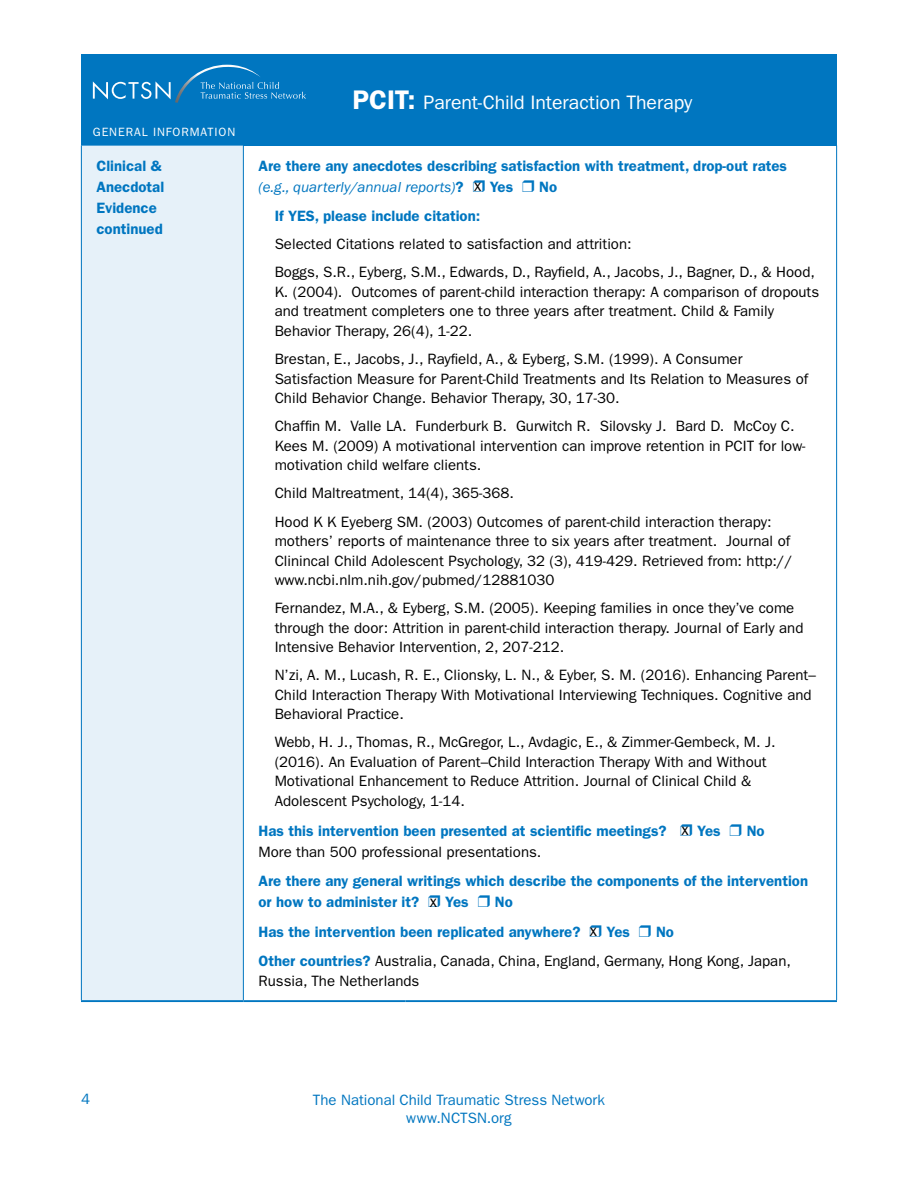
<style>
.page{position:relative;width:918px;height:1188px;background:#fff}
.page>*{position:absolute;margin:0;border:0;box-sizing:border-box;transform-origin:0 0}
.t1{font:19.5px "ITC Franklin Gothic Std";letter-spacing:-.005em;color:#fff}
.t2{font:16.5px "ITC Franklin Gothic Std";color:#000}
.t3{font:15px/19.5px "ITC Franklin Gothic Std";color:#000}
.t4{font:600 15px/21px "ITC Franklin Gothic Std";color:#0076c0}
.t5{font:15px/18px "ITC Franklin Gothic Std";color:#0076c0;text-align:center}
.t6{font:12px "ITC Franklin Gothic Std";letter-spacing:.075em;color:#fff}
.s1{font-weight:600;font-size:27px}
.s2{font-weight:400;font-style:italic}
.s3{font-weight:600;color:#0076c0}
</style>
<div class="page">
<div style="left:81px;top:54px;width:756px;height:92px;background:#0076c0"></div>
<svg style="left:93px;top:64px;width:213px;height:39px"></svg>
<div style="left:81px;top:145px;width:162px;height:856px;background:#e6f1f9"></div>
<hr style="left:81px;top:145px;width:162px;height:1px;background:#0076c0">
<hr style="left:81px;top:146px;width:1px;height:854px;background:#0076c0">
<hr style="left:243px;top:146px;width:1px;height:854px;background:#0076c0">
<hr style="left:836px;top:146px;width:1px;height:854px;background:#0076c0">
<hr style="left:81px;top:1000px;width:162px;height:2px;background:#0076c0">
<hr style="left:243px;top:1000px;width:163px;height:2px;background:#0076c0">
<hr style="left:406px;top:1000px;width:431px;height:2px;background:#0076c0">
<h1 class="t1" style="left:352px;top:91px;width:341px"><span class="s1">PCIT:</span> Parent-Child Interaction Therapy</h1>
<p class="t6" style="left:93px;top:125px;width:144px">GENERAL INFORMATION</p>
<p class="t4" style="left:96px;top:155px;width:69px">Clinical &amp;<br>Anecdotal<br>Evidence continued</p>
<p class="t4" style="left:258px;top:155px;width:530px">Are there any anecdotes describing satisfaction with treatment, drop-out rates <span class="s2">(e.g., quarterly/annual reports)</span>?</p>
<p class="t4" style="left:490px;top:176px;width:25px">Yes</p>
<p class="t4" style="left:539px;top:176px;width:19px">No</p>
<p class="t2" style="left:474px;top:176px;width:9px">x</p>
<p class="t4" style="left:275px;top:206px;width:207px">If YES, please include citation:</p>
<p class="t3" style="left:275px;top:230px;width:542px;line-height:28.2px">Selected Citations related to satisfaction and attrition:<br>Boggs, S.R., Eyberg, S.M., Edwards, D., Rayfield, A., Jacobs, J., Bagner, D., &amp; Hood,</p>
<p class="t3" style="left:275px;top:282px;width:546px">K. (2004). Outcomes of parent-child interaction therapy: A comparison of dropouts and treatment completers one to three years after treatment. Child &amp; Family<br>Behavior Therapy, 26(4), 1-22.</p>
<p class="t3" style="left:275px;top:349px;width:535px">Brestan, E., Jacobs, J., Rayfield, A., &amp; Eyberg, S.M. (1999). A Consumer<br>Satisfaction Measure for Parent-Child Treatments and Its Relation to Measures of<br>Child Behavior Change. Behavior Therapy, 30, 17-30.</p>
<p class="t3" style="left:275px;top:417px;width:532px">Chaffin M. Valle LA. Funderburk B. Gurwitch R. Silovsky J. Bard D. McCoy C.<br>Kees M. (2009) A motivational intervention can improve retention in PCIT for low&shy;motivation child welfare clients.</p>
<p class="t3" style="left:275px;top:479px;width:498px;line-height:28.2px">Child Maltreatment, 14(4), 365-368.<br>Hood K K Eyeberg SM. (2003) Outcomes of parent-child interaction therapy:</p>
<p class="t3" style="left:275px;top:531px;width:519px">mothers’ reports of maintenance three to six years after treatment. Journal of<br>Clinincal Child Adolescent Psychology, 32 (3), 419-429. Retrieved from: http:// www.ncbi.nlm.nih.gov/pubmed/12881030</p>
<p class="t3" style="left:275px;top:598px;width:530px">Fernandez, M.A., &amp; Eyberg, S.M. (2005). Keeping families in once they’ve come through the door: Attrition in parent-child interaction therapy. Journal of Early and<br>Intensive Behavior Intervention, 2, 207-212.</p>
<p class="t3" style="left:275px;top:666px;width:543px">N’zi, A. M., Lucash, R. E., Clionsky, L. N., &amp; Eyber, S. M. (2016). Enhancing Parent–<br>Child Interaction Therapy With Motivational Interviewing Techniques. Cognitive and<br>Behavioral Practice.</p>
<p class="t3" style="left:275px;top:733px;width:502px">Webb, H. J., Thomas, R., McGregor, L., Avdagic, E., &amp; Zimmer-Gembeck, M. J. (2016). An Evaluation of Parent–Child Interaction Therapy With and Without Motivational Enhancement to Reduce Attrition. Journal of Clinical Child &amp; Adolescent Psychology, 1-14.</p>
<p class="t4" style="left:258px;top:820px;width:410px">Has this intervention been presented at scientific meetings?</p>
<p class="t4" style="left:697px;top:820px;width:25px">Yes</p>
<p class="t4" style="left:747px;top:820px;width:19px">No</p>
<p class="t3" style="left:259px;top:842px;width:284px">More than 500 professional presentations.</p>
<p class="t4" style="left:259px;top:871px;width:551px">Are there any general writings which describe the components of the intervention or how to administer it?</p>
<p class="t2" style="left:681px;top:820px;width:9px">x</p>
<p class="t4" style="left:258px;top:887px;width:323px;line-height:29.7px;text-indent:236px">No<br>Has the intervention been replicated anywhere?</p>
<p class="t4" style="left:445px;top:892px;width:25px">Yes</p>
<p class="t2" style="left:430px;top:892px;width:9px">x</p>
<p class="t3" style="left:258px;top:917px;width:534px;line-height:29.7px;text-indent:398px"><span class="s3">No<br>Other countries?</span> Australia, Canada, China, England, Germany, Hong Kong, Japan,</p>
<p class="t3" style="left:258px;top:971px;width:162px">Russia, The Netherlands</p>
<p class="t4" style="left:606px;top:921px;width:25px">Yes</p>
<p class="t2" style="left:590px;top:921px;width:9px">x</p>
<p class="t5" style="left:81px;top:1090px;width:10px">4</p>
<p class="t5" style="left:313px;top:1091px;width:294px">The National Child Traumatic Stress Network www.NCTSN.org</p>
</div>
